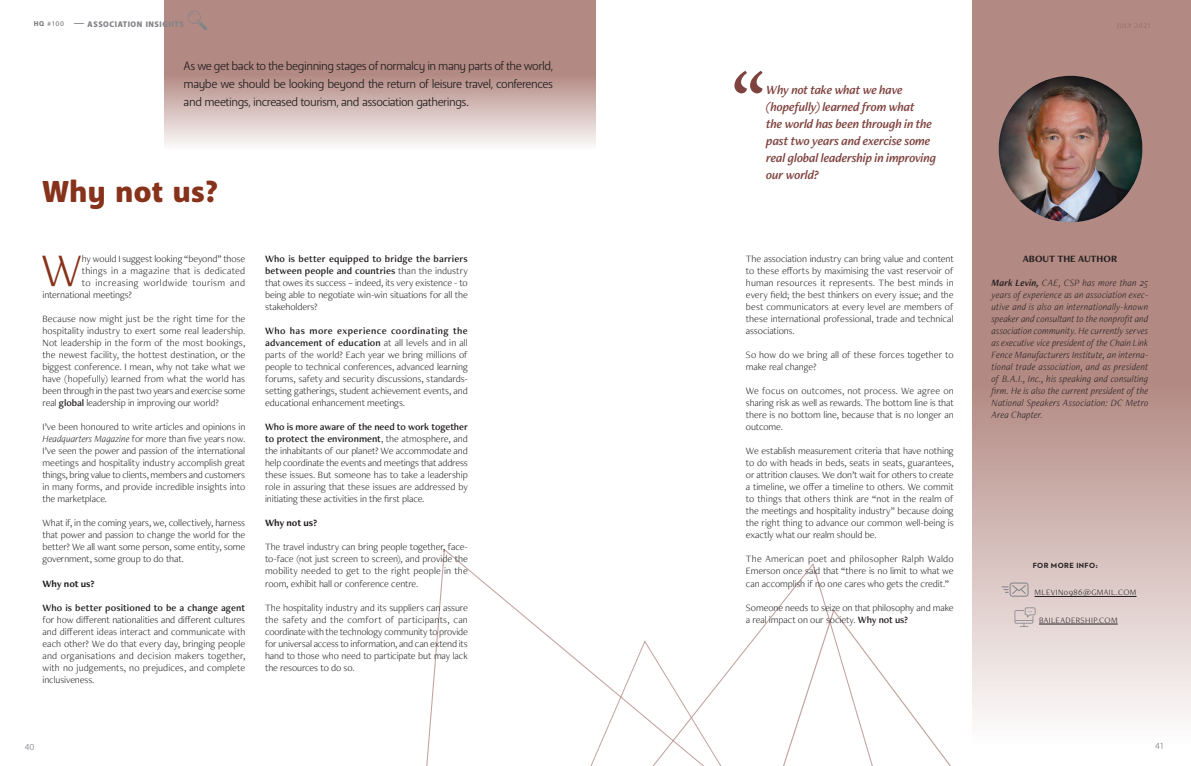
<style>
.page{position:relative;width:1191px;height:766px;background:#fff}
.page>*{position:absolute;margin:0;border:0;box-sizing:border-box;transform-origin:0 0}
.t1{font:70.6px "Freight Neo Pro Semi";color:#7f433f}
.t2{font:300 48.4px "Freight Neo Pro";color:#87321a}
.t3{font:900 30px "Anago";letter-spacing:.015em;color:#87321a}
.t4{font:italic 13px/17px "Freight Neo Pro Semi";letter-spacing:-.02em;color:#7f433f}
.t5{font:12px/18px "Anago";letter-spacing:-.04em;color:#231f20;text-align:justify}
.t6{font:300 10px/12px "Freight Neo Pro";letter-spacing:-.01em;color:#231f20;text-align:justify}
.t7{font:italic 300 10px/12px "Freight Neo Pro";letter-spacing:.005em;color:#231f20;text-align:justify}
.t8{font:10px/12px "Freight Neo Pro Semi";letter-spacing:.01em;color:#231f20}
.t9{font:10px/12px "Freight Neo Pro Semi";letter-spacing:.03em;color:#231f20}
.t10{font:700 10px "Freight Neo Pro";letter-spacing:-.005em;color:#231f20}
.t11{font:300 10px "Freight Neo Pro";letter-spacing:.025em;color:#231f20}
.t12{font:300 10px "Freight Neo Pro";letter-spacing:.04em;color:#231f20}
.t13{font:9px "Anago";color:#838489}
.t14{font:300 8.5px "Freight Neo Pro";letter-spacing:.05em;color:#231f20}
.t15{font:900 8px "Anago";letter-spacing:.07em;color:#838489}
.t16{font:700 7.6px "Neutraface 2 Text";letter-spacing:.05em;color:#231f20}
.t17{font:500 7px "Anago";color:#838489}
.s1{font-weight:900}
.s2{font-size:7px}
.s3{font-family:"Freight Neo Pro Semi";font-weight:400}
.s4{font-style:italic}
.s5{font-family:"Freight Neo Pro";font-weight:300}
</style>
<div class="page">
<svg style="left:972px;top:0;width:219px;height:717px;background:#c3a49e"></svg>
<svg style="left:892px;top:608px;width:125px;height:157px"></svg>
<svg style="left:426px;top:549px;width:138px;height:216px"></svg>
<svg style="left:564px;top:649px;width:75px;height:116px"></svg>
<svg style="left:639px;top:563px;width:253px;height:202px"></svg>
<svg style="left:164px;top:0;width:431px;height:145px;background:#c4a49e"></svg>
<div style="left:997px;top:74px;width:146px;height:148px;background:#231f20;opacity:.5"></div>
<hr style="left:1034px;top:596px;width:102px;height:1px;background:#231f20">
<svg style="left:1001px;top:582px;width:27px;height:14px"></svg>
<hr style="left:1039px;top:623px;width:78px;height:1px;background:#231f20">
<svg style="left:1014px;top:607px;width:21px;height:19px"></svg>
<svg style="left:187px;top:11px;width:20px;height:19px"></svg>
<p class="t17" style="left:34px;top:19px;width:32px"><span class="s1">HQ</span> #100</p>
<p class="t15" style="left:73px;top:19px;width:112px"><span class="s2">-</span>ASSOCIATION INSIGHTS</p>
<p class="t5" style="left:184px;top:57px;width:371px">As we get back to the beginning stages of normalcy in many parts of the world, maybe we should be looking beyond the return of leisure travel, conferences and meetings, increased tourism, and association gatherings.</p>
<h3 class="t3" style="left:43px;top:173px;width:177px">Why not us?</h3>
<h2 class="t2" style="left:41px;top:237px;width:43px">W</h2>
<p class="t6" style="left:82px;top:252px;width:165px">hy would I suggest looking “beyond” those</p>
<p class="t11" style="left:82px;top:264px;width:165px">things in a magazine that is dedicated</p>
<p class="t12" style="left:82px;top:276px;width:165px">to increasing worldwide tourism and</p>
<p class="t6" style="left:43px;top:288px;width:91px">international meetings?</p>
<p class="t6" style="left:43px;top:312px;width:204px">Because now might just be the right time for the hospitality industry to exert some real leadership.<br>Not leadership in the form of the most bookings, the newest facility, the hottest destination, or the biggest conference. I mean, why not take what we have (hopefully) learned from what the world has been through in the past two years and exercise some real <span class="s3">global</span> leadership in improving our world?</p>
<p class="t6" style="left:43px;top:420px;width:204px">I’ve been honoured to write articles and opinions in <span class="s4">Headquarters Magazine</span> for more than five years now.<br>I’ve seen the power and passion of the international meetings and hospitality industry accomplish great things, bring value to clients, members and customers in many forms, and provide incredible insights into the marketplace.</p>
<p class="t6" style="left:43px;top:516px;width:204px">What if, in the coming years, we, collectively, harness that power and passion to change the world for the better? We all want some person, some entity, some government, some group to do that.</p>
<p class="t10" style="left:43px;top:576px;width:53px">Why not us?</p>
<p class="t8" style="left:43px;top:600px;width:204px">Who is better positioned to be a change agent</p>
<p class="t6" style="left:43px;top:612px;width:204px">for how different nationalities and different cultures and different ideas interact and communicate with each other? We do that every day, bringing people and organisations and decision makers together, with no judgements, no prejudices, and complete inclusiveness.</p>
<p class="t8" style="left:265px;top:252px;width:204px">Who is better equipped to bridge the barriers between people and countries <span class="s5">than the industry</span></p>
<p class="t6" style="left:265px;top:276px;width:204px">that owes its success – indeed, its very existence - to being able to negotiate win-win situations for all the stakeholders?</p>
<p class="t9" style="left:265px;top:324px;width:204px">Who has more experience coordinating the advancement of education <span class="s5">at all levels and in all</span></p>
<p class="t6" style="left:265px;top:348px;width:204px">parts of the world? Each year we bring millions of people to technical conferences, advanced learning forums, safety and security discussions, standards&shy;setting gatherings, student achievement events, and educational enhancement meetings.</p>
<p class="t8" style="left:265px;top:420px;width:204px">Who is more aware of the need to work together to protect the environment<span class="s5">, the atmosphere, and</span></p>
<p class="t6" style="left:265px;top:444px;width:204px">the inhabitants of our planet? We accommodate and help coordinate the events and meetings that address these issues. But someone has to take a leadership role in assuring that these issues are addressed by initiating these activities in the first place.</p>
<p class="t10" style="left:265px;top:516px;width:53px">Why not us?</p>
<p class="t6" style="left:265px;top:540px;width:204px">The travel industry can bring people together, face&shy;to-face (not just screen to screen), and provide the mobility needed to get to the right people in the room, exhibit hall or conference centre.</p>
<p class="t6" style="left:265px;top:600px;width:204px">The hospitality industry and its suppliers can assure the safety and the comfort of participants, can coordinate with the technology community to provide for universal access to information, and can extend its hand to those who need to participate but may lack the resources to do so.</p>
<h1 class="t1" style="left:732px;top:47px;width:35px">“</h1>
<h3 class="t4" style="left:766px;top:81px;width:171px">Why not take what we have (hopefully) learned from what<br>the world has been through in the past two years and exercise some real global leadership in improving our world?</h3>
<p class="t6" style="left:746px;top:252px;width:209px">The association industry can bring value and content to these efforts by maximising the vast reservoir of human resources it represents. The best minds in every field; the best thinkers on every issue; and the best communicators at every level are members of these international professional, trade and technical associations.</p>
<p class="t6" style="left:746px;top:348px;width:209px">So how do we bring all of these forces together to make real change?</p>
<p class="t6" style="left:746px;top:384px;width:209px">We focus on outcomes, not process. We agree on sharing risk as well as rewards. The bottom line is that there is no bottom line, because that is no longer an outcome.</p>
<p class="t6" style="left:746px;top:444px;width:209px">We establish measurement criteria that have nothing to do with heads in beds, seats in seats, guarantees, or attrition clauses. We don’t wait for others to create a timeline, we offer a timeline to others. We commit to things that others think are “not in the realm of the meetings and hospitality industry” because doing the right thing to advance our common well-being is exactly what our realm should be.</p>
<p class="t6" style="left:746px;top:552px;width:209px">The American poet and philosopher Ralph Waldo Emerson once said that “there is no limit to what we can accomplish if no one cares who gets the credit.”</p>
<p class="t6" style="left:746px;top:600px;width:209px">Someone needs to seize on that philosophy and make a real impact on our society. <span class="s3">Why not us?</span></p>
<p class="t10" style="left:1022px;top:252px;width:96px">ABOUT THE AUTHOR</p>
<p class="t7" style="left:991px;top:276px;width:158px"><span class="s3">Mark Levin,</span> CAE, CSP has more than 25 years of experience as an association exec&shy;utive and is also an internationally-known speaker and consultant to the nonprofit and association community. He currently serves as executive vice president of the Chain Link Fence Manufacturers Institute, an interna&shy;tional trade association, and as president of B.A.I., Inc., his speaking and consulting firm. He is also the current president of the National Speakers Association: DC Metro Area Chapter.</p>
<p class="t16" style="left:1032px;top:560px;width:66px">FOR MORE INFO:</p>
<p class="t14" style="left:1034px;top:586px;width:103px">MLEVIN0986@GMAIL.COM</p>
<p class="t14" style="left:1039px;top:614px;width:80px">BAILEADERSHIP.COM</p>
<p class="t13" style="left:25px;top:740px;width:11px">40</p>
<p class="t13" style="left:1155px;top:740px;width:10px">41</p>
</div>
